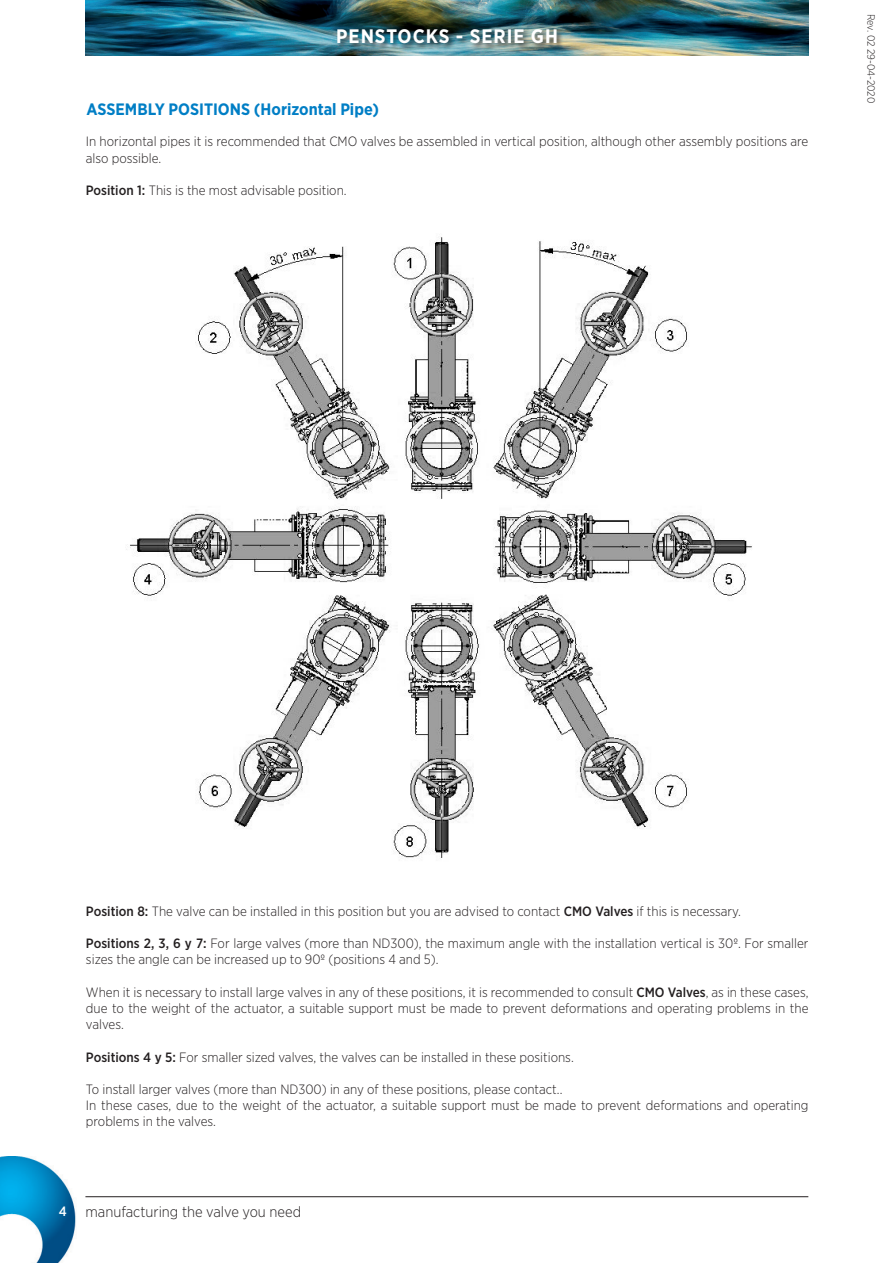
<style>
.page{position:relative;width:893px;height:1263px;background:#fff}
.page>*{position:absolute;margin:0;border:0;box-sizing:border-box;transform-origin:0 0}
.t1{font:700 19.5px "Gotham Narrow";letter-spacing:.05em;color:#fff}
.t2{font:700 16.5px "Gotham Narrow";color:#007ec5}
.t3{font:300 15px "Gotham Narrow";color:#231f20}
.t4{font:300 13.5px/16.2px "Gotham Narrow";color:#231f20}
.t5{font:300 10.5px "Gotham Narrow";letter-spacing:-.005em;color:#231f20}
.s1{font-weight:500}
.s2{font-weight:500;font-size:13.5px;color:#fff}
</style>
<div class="page">
<img style="left:85px;top:0;width:723px;height:56px">
<img style="left:0;top:1156px;width:76px;height:107px">
<hr style="left:85px;top:1196px;width:723px;height:1px;background:#231f20">
<div style="left:336px;top:28px;width:228px;height:22px;background:#231f20;opacity:.75"></div>
<img style="left:126px;top:237px;width:626px;height:621px">
<h1 class="t1" style="left:336px;top:23px;width:223px">PENSTOCKS - SERIE GH</h1>
<p class="t2" style="left:87px;top:99px;width:294px">ASSEMBLY POSITIONS (Horizontal Pipe)</p>
<p class="t4" style="left:86px;top:133px;width:724px">In horizontal pipes it is recommended that CMO valves be assembled in vertical position, although other assembly positions are also possible.</p>
<p class="t4" style="left:86px;top:182px;width:262px"><span class="s1">Position 1:</span> This is the most advisable position.</p>
<p class="t5" style="left:878px;top:14px;width:91px;rotate:90deg">Rev. 02 29-04-2020</p>
<p class="t4" style="left:86px;top:903px;width:656px"><span class="s1">Position 8:</span> The valve can be installed in this position but you are advised to contact <span class="s1">CMO Valves</span> if this is necessary.</p>
<p class="t4" style="left:86px;top:935px;width:724px"><span class="s1">Positions 2, 3, 6 y 7:</span> For large valves (more than ND300), the maximum angle with the installation vertical is 30º. For smaller sizes the angle can be increased up to 90º (positions 4 and 5).</p>
<p class="t4" style="left:86px;top:984px;width:724px;text-align:justify">When it is necessary to install large valves in any of these positions, it is recommended to consult <span class="s1">CMO Valves</span>, as in these cases, due to the weight of the actuator, a suitable support must be made to prevent deformations and operating problems in the valves.</p>
<p class="t4" style="left:86px;top:1048px;width:489px"><span class="s1">Positions 4 y 5:</span> For smaller sized valves, the valves can be installed in these positions.</p>
<p class="t4" style="left:86px;top:1081px;width:478px">To install larger valves (more than ND300) in any of these positions, please contact..</p>
<p class="t4" style="left:86px;top:1097px;width:724px">In these cases, due to the weight of the actuator, a suitable support must be made to prevent deformations and operating problems in the valves.</p>
<p class="t3" style="left:59px;top:1203px;width:244px"><span class="s2">4</span> manufacturing the valve you need</p>
</div>
